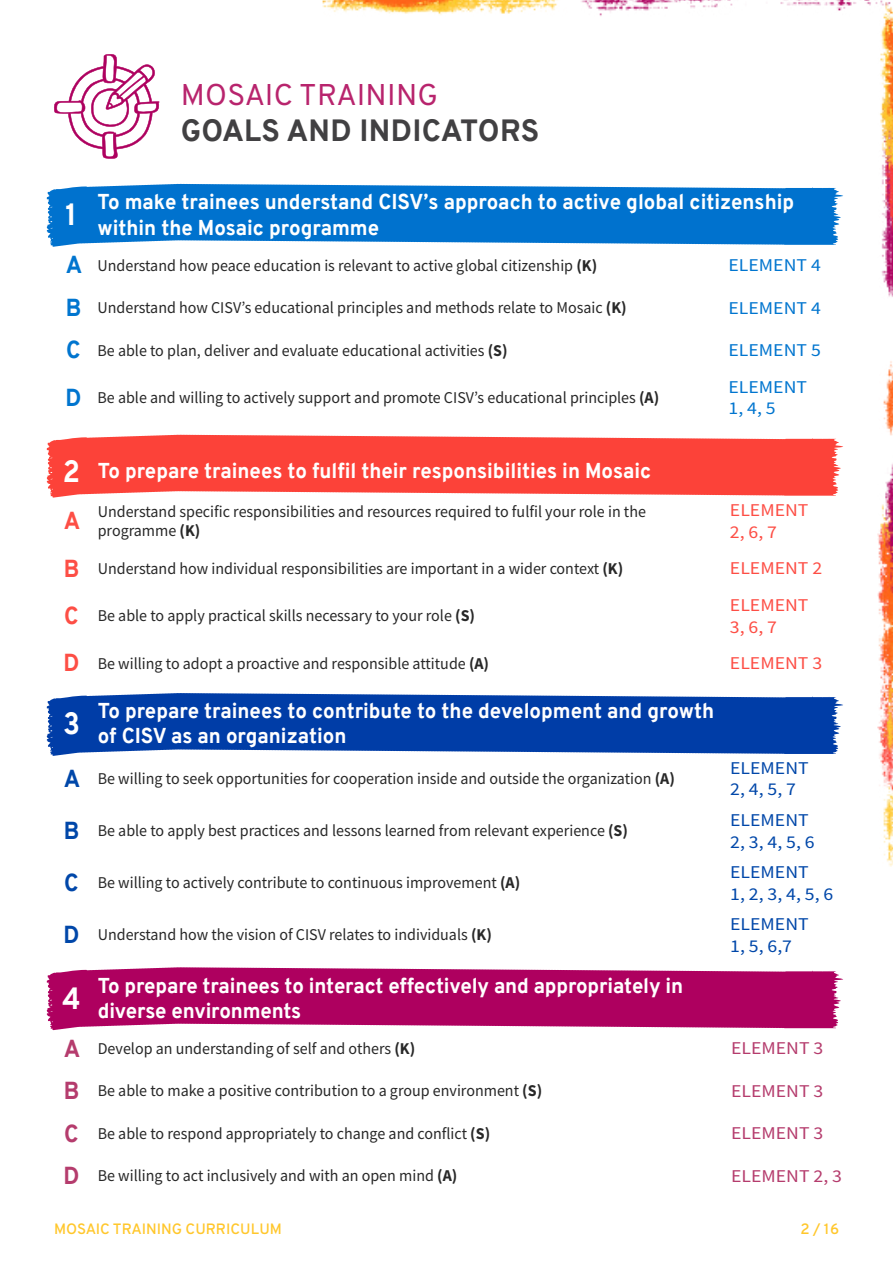
<style>
.page{position:relative;width:893px;height:1263px;background:#fff}
.page>*{position:absolute;margin:0;border:0;box-sizing:border-box;transform-origin:0 0}
.t1{font:800 30px "Overpass";letter-spacing:.01em;color:#414042}
.t2{font:30px "Overpass";letter-spacing:.01em;color:#b8246d}
.t3{font:800 30px "Overpass";color:#fff;scale:.94 1}
.t4{font:800 24px "Overpass";color:#fd4e45;scale:.94 1}
.t5{font:800 21px/25.2px "Overpass";color:#fff}
.t6{font:18px/21.6px "Source Sans Pro";color:#0047a9;scale:1.1 1}
.t7{font:18px/21.6px "Source Sans Pro";color:#fd4e45;scale:1.1 1}
.t8{font:18px/21.6px "Source Sans Pro";color:#0075cf;scale:1.1 1}
.t9{font:18px "Source Sans Pro";color:#b53c6d;scale:1.1 1}
.t10{font:16.5px/19.8px "Source Sans Pro";color:#282828}
.t11{font:600 15px "Overpass";color:#ffc72c}
.s1{font-family:"Overpass";font-weight:800;font-size:24px;color:#0075cf}
.s2{font-weight:700}
.s3{font-size:30px}
.s4{font-family:"Overpass";font-weight:800;font-size:24px;color:#fd4e45}
.s5{font-family:"Overpass";font-weight:800;font-size:24px;color:#0047a9}
.s6{font-family:"Overpass";font-weight:800;font-size:24px;color:#b53c6d}
</style>
<div class="page">
<img style="left:322px;top:0;width:571px;height:867px">
<svg style="left:47px;top:184px;width:801px;height:63px;background:#1e82d3"></svg>
<svg style="left:47px;top:435px;width:801px;height:63px;background:#fc5850"></svg>
<svg style="left:47px;top:693px;width:801px;height:63px;background:#1e54b1"></svg>
<svg style="left:47px;top:967px;width:796px;height:63px;background:#b71d71"></svg>
<svg style="left:54px;top:54px;width:106px;height:105px"></svg>
<h1 class="t2" style="left:181px;top:77px;width:259px">MOSAIC TRAINING</h1>
<h1 class="t1" style="left:181px;top:110px;width:360px">GOALS AND INDICATORS</h1>
<h1 class="t3" style="left:66px;top:193px;width:14px">1</h1>
<p class="t5" style="left:97px;top:190px;width:698px">To make trainees understand CISV’s approach to active global citizenship within the Mosaic programme</p>
<p class="t10" style="left:66px;top:255px;width:533px"><span class="s1">A</span> Understand how peace education is relevant to active global citizenship <span class="s2">(K)</span></p>
<p class="t8" style="left:728px;top:254px;width:85px">ELEMENT 4</p>
<p class="t10" style="left:66px;top:298px;width:562px"><span class="s1">B</span> Understand how CISV’s educational principles and methods relate to Mosaic <span class="s2">(K)</span></p>
<p class="t8" style="left:728px;top:297px;width:85px">ELEMENT 4</p>
<p class="t10" style="left:66px;top:340px;width:443px"><span class="s1">C</span> Be able to plan, deliver and evaluate educational activities <span class="s2">(S)</span></p>
<p class="t8" style="left:728px;top:339px;width:85px">ELEMENT 5</p>
<p class="t10" style="left:66px;top:387px;width:595px"><span class="s1">D</span> Be able and willing to actively support and promote CISV’s educational principles <span class="s2">(A)</span></p>
<p class="t8" style="left:728px;top:376px;width:73px">ELEMENT<br>1, 4, 5</p>
<p class="t5" style="left:63px;top:458px;width:590px"><span class="s3">2</span> To prepare trainees to fulfil their responsibilities in Mosaic</p>
<h2 class="t4" style="left:64px;top:504px;width:19px">A</h2>
<p class="t10" style="left:98px;top:501px;width:550px">Understand specific responsibilities and resources required to fulfil your role in the programme <span class="s2">(K)</span></p>
<p class="t7" style="left:730px;top:499px;width:73px">ELEMENT<br>2, 6, 7</p>
<p class="t10" style="left:64px;top:558px;width:561px"><span class="s4">B</span> Understand how individual responsibilities are important in a wider context <span class="s2">(K)</span></p>
<p class="t7" style="left:730px;top:557px;width:85px">ELEMENT 2</p>
<p class="t10" style="left:64px;top:606px;width:412px"><span class="s4">C</span> Be able to apply practical skills necessary to your role <span class="s2">(S)</span></p>
<p class="t7" style="left:730px;top:594px;width:73px">ELEMENT<br>3, 6, 7</p>
<p class="t10" style="left:64px;top:653px;width:427px"><span class="s4">D</span> Be willing to adopt a proactive and responsible attitude <span class="s2">(A)</span></p>
<p class="t7" style="left:730px;top:652px;width:85px">ELEMENT 3</p>
<h1 class="t3" style="left:63px;top:702px;width:19px">3</h1>
<p class="t5" style="left:98px;top:698px;width:618px">To prepare trainees to contribute to the development and growth of CISV as an organization</p>
<p class="t10" style="left:64px;top:768px;width:613px"><span class="s5">A</span> Be willing to seek opportunities for cooperation inside and outside the organization <span class="s2">(A)</span></p>
<p class="t6" style="left:730px;top:757px;width:73px">ELEMENT<br>2, 4, 5, 7</p>
<p class="t10" style="left:64px;top:821px;width:566px"><span class="s5">B</span> Be able to apply best practices and lessons learned from relevant experience <span class="s2">(S)</span></p>
<p class="t6" style="left:730px;top:809px;width:78px">ELEMENT<br>2, 3, 4, 5, 6</p>
<p class="t10" style="left:64px;top:873px;width:457px"><span class="s5">C</span> Be willing to actively contribute to continuous improvement <span class="s2">(A)</span></p>
<p class="t6" style="left:730px;top:861px;width:95px">ELEMENT<br>1, 2, 3, 4, 5, 6</p>
<p class="t10" style="left:64px;top:925px;width:430px"><span class="s5">D</span> Understand how the vision of CISV relates to individuals <span class="s2">(K)</span></p>
<p class="t6" style="left:730px;top:913px;width:73px">ELEMENT<br>1, 5, 6,7</p>
<h1 class="t3" style="left:62px;top:977px;width:21px">4</h1>
<p class="t5" style="left:98px;top:973px;width:587px">To prepare trainees to interact effectively and appropriately in diverse environments</p>
<p class="t10" style="left:64px;top:1038px;width:353px"><span class="s6">A</span> Develop an understanding of self and others <span class="s2">(K)</span></p>
<p class="t9" style="left:731px;top:1037px;width:85px">ELEMENT 3</p>
<p class="t10" style="left:64px;top:1081px;width:480px"><span class="s6">B</span> Be able to make a positive contribution to a group environment <span class="s2">(S)</span></p>
<p class="t9" style="left:731px;top:1079px;width:85px">ELEMENT 3</p>
<p class="t10" style="left:64px;top:1123px;width:427px"><span class="s6">C</span> Be able to respond appropriately to change and conflict <span class="s2">(S)</span></p>
<p class="t9" style="left:731px;top:1122px;width:85px">ELEMENT 3</p>
<p class="t10" style="left:64px;top:1166px;width:395px"><span class="s6">D</span> Be willing to act inclusively and with an open mind <span class="s2">(A)</span></p>
<p class="t9" style="left:731px;top:1164px;width:102px">ELEMENT 2, 3</p>
<p class="t11" style="left:54px;top:1220px;width:229px">MOSAIC TRAINING CURRICULUM</p>
<p class="t11" style="left:800px;top:1220px;width:40px">2 / 16</p>
</div>
